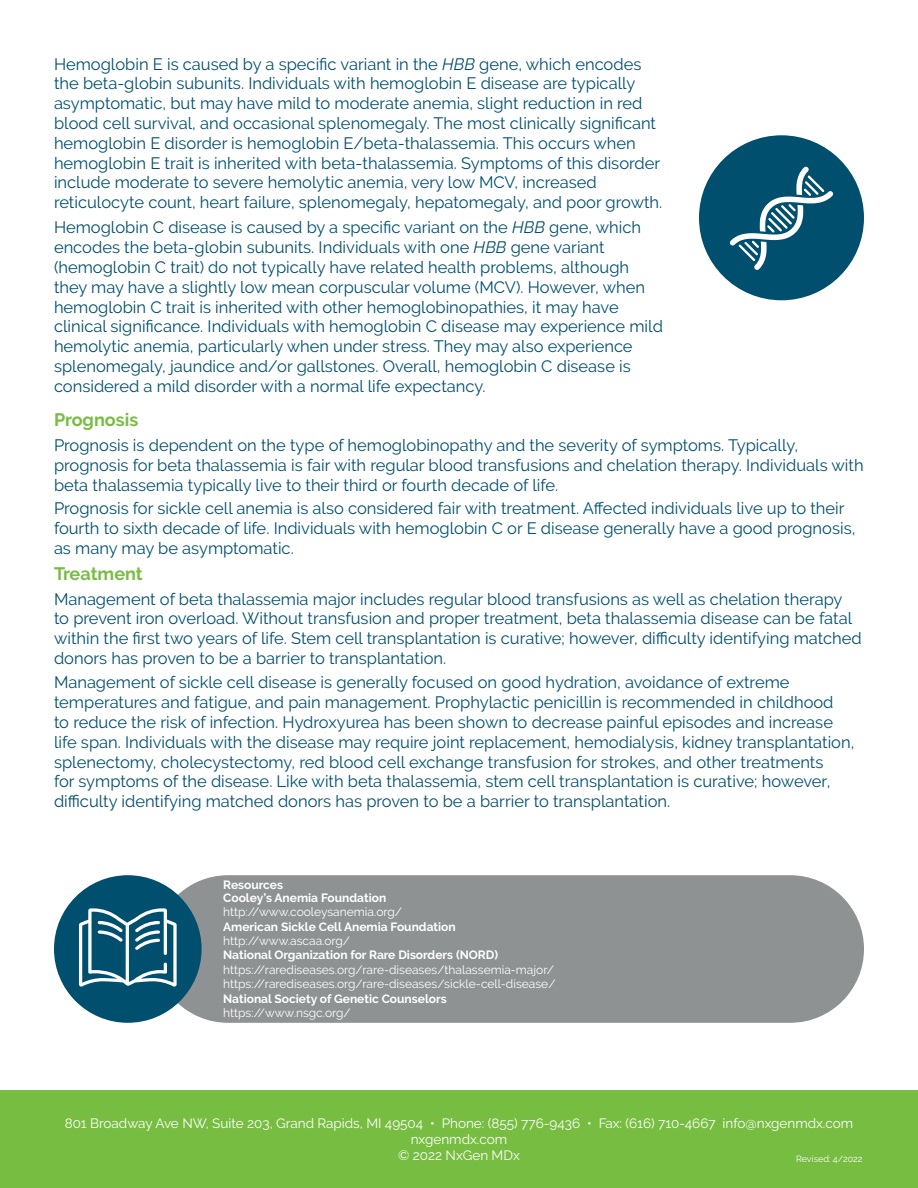
<style>
.page{position:relative;width:918px;height:1188px;background:#fff}
.page>*{position:absolute;margin:0;border:0;box-sizing:border-box;transform-origin:0 0}
.t1{font:700 18px "Raleway";color:#77bd42}
.t2{font:16.5px/19.8px "Raleway";color:#014f6e}
.t3{font:13.5px/16.2px "Raleway";color:#fff;text-align:center}
.t4{font:12px "Raleway";color:#fff}
.t5{font:700 12px "Raleway";color:#fff}
.t6{font:9px "Raleway";color:#fff}
.s1{font-style:italic}
</style>
<div class="page">
<div style="left:699px;top:135px;width:165px;height:165px;background:#014f6e;border-radius:50%"></div>
<svg style="left:730px;top:166px;width:103px;height:104px"></svg>
<div style="left:154px;top:875px;width:710px;height:148px;background:#8f9293;border-radius:74px"></div>
<div style="left:54px;top:875px;width:148px;height:148px;background:#014f6e;border-radius:50%"></div>
<svg style="left:79px;top:908px;width:98px;height:79px"></svg>
<div style="left:0;top:1091px;width:918px;height:97px;background:#77bd42"></div>
<p class="t2" style="left:54px;top:54px;width:610px">Hemoglobin E is caused by a specific variant in the <span class="s1">HBB</span> gene, which encodes the beta-globin subunits. Individuals with hemoglobin E disease are typically asymptomatic, but may have mild to moderate anemia, slight reduction in red blood cell survival, and occasional splenomegaly. The most clinically significant hemoglobin E disorder is hemoglobin E/beta-thalassemia. This occurs when hemoglobin E trait is inherited with beta-thalassemia. Symptoms of this disorder include moderate to severe hemolytic anemia, very low MCV, increased reticulocyte count, heart failure, splenomegaly, hepatomegaly, and poor growth.</p>
<p class="t2" style="left:54px;top:218px;width:610px">Hemoglobin C disease is caused by a specific variant on the <span class="s1">HBB</span> gene, which encodes the beta-globin subunits. Individuals with one <span class="s1">HBB</span> gene variant (hemoglobin C trait) do not typically have related health problems, although they may have a slightly low mean corpuscular volume (MCV). However, when hemoglobin C trait is inherited with other hemoglobinopathies, it may have clinical significance. Individuals with hemoglobin C disease may experience mild hemolytic anemia, particularly when under stress. They may also experience splenomegaly, jaundice and/or gallstones. Overall, hemoglobin C disease is considered a mild disorder with a normal life expectancy.</p>
<p class="t1" style="left:54px;top:410px;width:86px">Prognosis</p>
<p class="t2" style="left:54px;top:435px;width:811px">Prognosis is dependent on the type of hemoglobinopathy and the severity of symptoms. Typically, prognosis for beta thalassemia is fair with regular blood transfusions and chelation therapy. Individuals with beta thalassemia typically live to their third or fourth decade of life.</p>
<p class="t2" style="left:54px;top:498px;width:803px">Prognosis for sickle cell anemia is also considered fair with treatment. Affected individuals live up to their fourth to sixth decade of life. Individuals with hemoglobin C or E disease generally have a good prognosis, as many may be asymptomatic.</p>
<p class="t1" style="left:54px;top:563px;width:90px">Treatment</p>
<p class="t2" style="left:54px;top:589px;width:809px">Management of beta thalassemia major includes regular blood transfusions as well as chelation therapy<br>to prevent iron overload. Without transfusion and proper treatment, beta thalassemia disease can be fatal within the first two years of life. Stem cell transplantation is curative; however, difficulty identifying matched donors has proven to be a barrier to transplantation.</p>
<p class="t2" style="left:54px;top:673px;width:802px">Management of sickle cell disease is generally focused on good hydration, avoidance of extreme temperatures and fatigue, and pain management. Prophylactic penicillin is recommended in childhood<br>to reduce the risk of infection. Hydroxyurea has been shown to decrease painful episodes and increase life span. Individuals with the disease may require joint replacement, hemodialysis, kidney transplantation, splenectomy, cholecystectomy, red blood cell exchange transfusion for strokes, and other treatments<br>for symptoms of the disease. Like with beta thalassemia, stem cell transplantation is curative; however, difficulty identifying matched donors has proven to be a barrier to transplantation.</p>
<p class="t5" style="left:223px;top:878px;width:61px">Resources</p>
<p class="t5" style="left:223px;top:891px;width:165px">Cooley’s Anemia Foundation</p>
<p class="t4" style="left:223px;top:905px;width:180px">http://www.cooleysanemia.org/</p>
<p class="t5" style="left:223px;top:920px;width:234px">American Sickle Cell Anemia Foundation</p>
<p class="t4" style="left:223px;top:934px;width:128px">http://www.ascaa.org/</p>
<p class="t5" style="left:223px;top:948px;width:276px">National Organization for Rare Disorders (NORD)</p>
<p class="t4" style="left:223px;top:963px;width:333px">https://rarediseases.org/rare-diseases/thalassemia-major/</p>
<p class="t4" style="left:223px;top:977px;width:334px">https://rarediseases.org/rare-diseases/sickle-cell-disease/</p>
<p class="t5" style="left:223px;top:992px;width:225px">National Society of Genetic Counselors</p>
<p class="t4" style="left:223px;top:1006px;width:129px">https://www.nsgc.org/</p>
<p class="t3" style="left:65px;top:1115px;width:790px">801 Broadway Ave NW, Suite 203, Grand Rapids, MI 49504 • Phone: (855) 776-9436 • Fax: (616) 710-4667 info@nxgenmdx.com nxgenmdx.com</p>
<p class="t3" style="left:398px;top:1147px;width:123px">© 2022 NxGen MDx</p>
<p class="t6" style="left:796px;top:1154px;width:68px">Revised: 4/2022</p>
</div>
